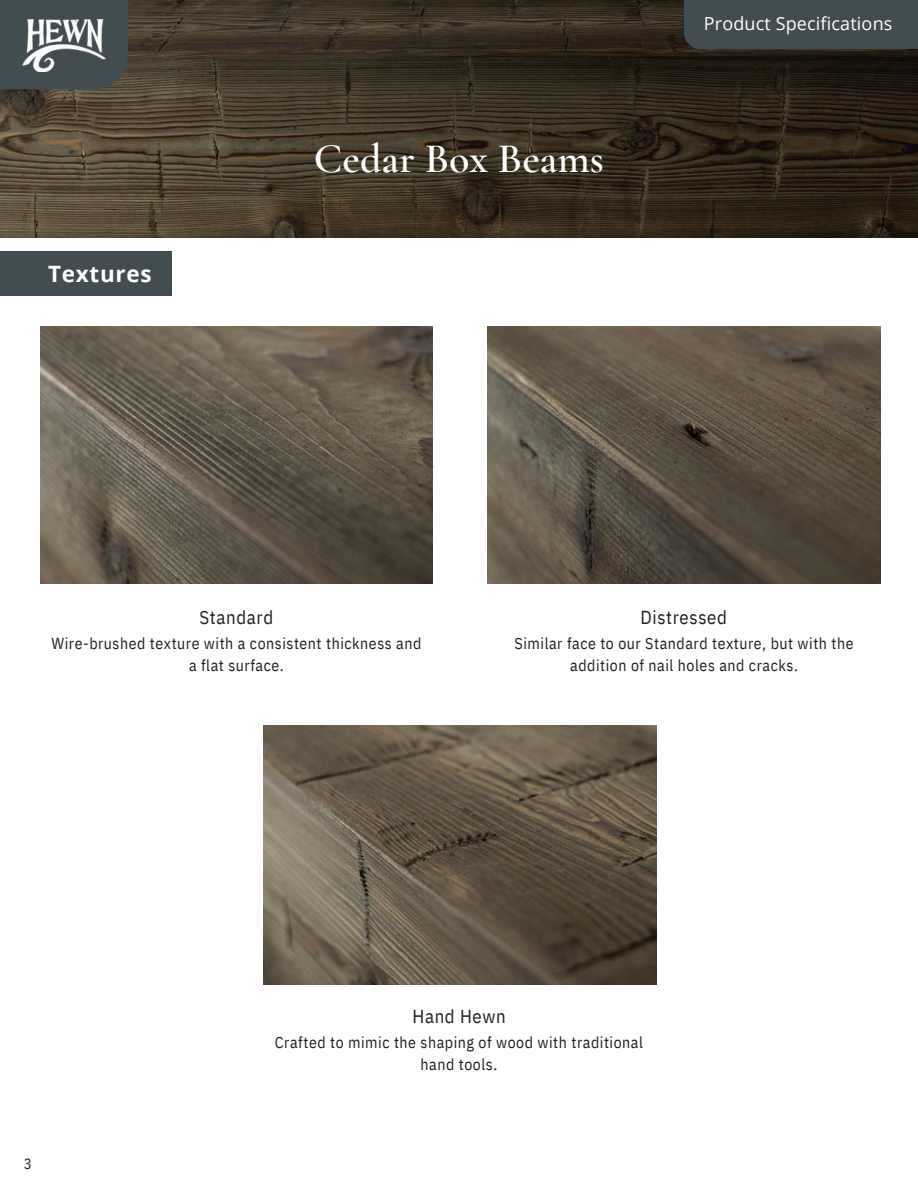
<style>
.page{position:relative;width:918px;height:1188px;background:#fff}
.page>*{position:absolute;margin:0;border:0;box-sizing:border-box;transform-origin:0 0}
.t1{font:600 42px "Cormorant Garamond";color:#fff}
.t2{font:700 22.5px "Open Sans";letter-spacing:.03em;color:#fff}
.t3{font:18.75px "IBM Plex Sans Cond";letter-spacing:.035em;color:#231f20}
.t4{font:18px "Open Sans";letter-spacing:.01em;color:#fff}
.t5{font:15.9px/21.6px "IBM Plex Sans Cond";letter-spacing:.035em;color:#231f20;text-align:center}
.t6{font:15px "IBM Plex Sans Cond";color:#282828}
</style>
<div class="page">
<div style="left:0;top:251px;width:172px;height:45px;background:#414d51"></div>
<img style="left:0;top:0;width:918px;height:237px">
<div style="left:0;top:0;width:128px;height:89px;background:#414d51"></div>
<img style="left:23px;top:19px;width:82px;height:53px">
<div style="left:684px;top:0;width:234px;height:49px;background:#414d51"></div>
<img style="left:40px;top:327px;width:393px;height:256px">
<img style="left:263px;top:725px;width:393px;height:259px">
<img style="left:488px;top:327px;width:392px;height:256px">
<p class="t2" style="left:48px;top:258px;width:105px">Textures</p>
<p class="t1" style="left:314px;top:133px;width:292px">Cedar Box Beams</p>
<p class="t4" style="left:704px;top:11px;width:190px">Product Specifications</p>
<p class="t3" style="left:200px;top:604px;width:75px">Standard</p>
<p class="t3" style="left:640px;top:604px;width:88px">Distressed</p>
<p class="t5" style="left:51px;top:632px;width:371px">Wire-brushed texture with a consistent thickness and a flat surface.</p>
<p class="t5" style="left:515px;top:632px;width:341px">Similar face to our Standard texture, but with the addition of nail holes and cracks.</p>
<p class="t6" style="left:24px;top:1153px;width:10px">3</p>
<p class="t3" style="left:412px;top:1004px;width:95px">Hand Hewn</p>
<p class="t5" style="left:275px;top:1032px;width:370px">Crafted to mimic the shaping of wood with traditional hand tools.</p>
</div>
